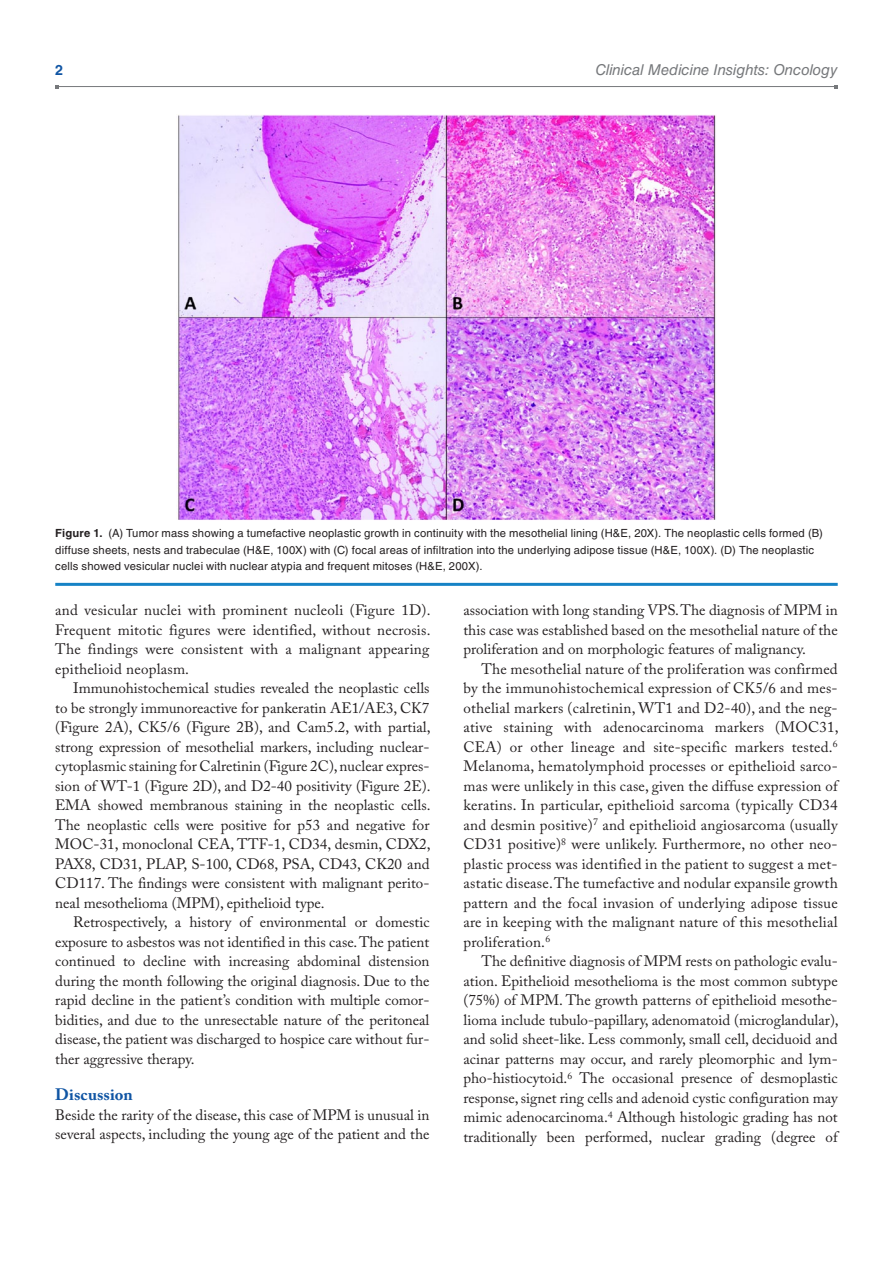
<style>
.page{position:relative;width:893px;height:1263px;background:#fff}
.page>*{position:absolute;margin:0;border:0;box-sizing:border-box;transform-origin:0 0}
.t1{font:700 16.5px "Adobe Caslon Pro";letter-spacing:.005em;color:#1055a4}
.t2{font:15px/19.5px "Adobe Caslon Pro";color:#231f20;text-align:justify}
.t3{font:italic 15px "Helvetica LT Std";letter-spacing:-.005em;color:#76787b}
.t4{font:700 14.25px "Helvetica LT Std";color:#1055a4}
.t5{font:11.25px/16.5px "Helvetica LT Std";letter-spacing:.015em;color:#231f20}
.s1{font-weight:700}
</style>
<div class="page">
<hr style="left:57px;top:86px;width:779px;height:1px;background:#76787b">
<hr style="left:55px;top:583px;width:783px;height:3px;background:#1582c5">
<img style="left:176px;top:115px;width:540px;height:405px">
<p class="t4" style="left:55px;top:61px;width:9px">2</p>
<p class="t3" style="left:595px;top:61px;width:244px">Clinical Medicine Insights: Oncology</p>
<p class="t5" style="left:55px;top:525px;width:769px"><span class="s1">Figure 1.</span> (A) Tumor mass showing a tumefactive neoplastic growth in continuity with the mesothelial lining (H&amp;E, 20X). The neoplastic cells formed (B) diffuse sheets, nests and trabeculae (H&amp;E, 100X) with (C) focal areas of infiltration into the underlying adipose tissue (H&amp;E, 100X). (D) The neoplastic cells showed vesicular nuclei with nuclear atypia and frequent mitoses (H&amp;E, 200X).</p>
<p class="t2" style="left:55px;top:600px;width:377px">and vesicular nuclei with prominent nucleoli (Figure 1D).<br>Frequent mitotic figures were identified, without necrosis.<br>The findings were consistent with a malignant appearing epithelioid neoplasm.</p>
<p class="t2" style="left:55px;top:678px;width:377px;text-indent:18px">Immunohistochemical studies revealed the neoplastic cells to be strongly immunoreactive for pankeratin AE1/AE3, CK7 (Figure 2A), CK5/6 (Figure 2B), and Cam5.2, with partial, strong expression of mesothelial markers, including nuclear&shy;cytoplasmic staining for Calretinin (Figure 2C), nuclear expres&shy;sion of WT-1 (Figure 2D), and D2-40 positivity (Figure 2E).<br>EMA showed membranous staining in the neoplastic cells.<br>The neoplastic cells were positive for p53 and negative for MOC-31, monoclonal CEA, TTF-1, CD34, desmin, CDX2, PAX8, CD31, PLAP, S-100, CD68, PSA, CD43, CK20 and CD117. The findings were consistent with malignant perito&shy;neal mesothelioma (MPM), epithelioid type.</p>
<p class="t2" style="left:55px;top:912px;width:376px;text-indent:18px">Retrospectively, a history of environmental or domestic exposure to asbestos was not identified in this case. The patient continued to decline with increasing abdominal distension during the month following the original diagnosis. Due to the rapid decline in the patient’s condition with multiple comor&shy;bidities, and due to the unresectable nature of the peritoneal disease, the patient was discharged to hospice care without fur&shy;ther aggressive therapy.</p>
<p class="t1" style="left:55px;top:1085px;width:79px">Discussion</p>
<p class="t2" style="left:55px;top:1105px;width:376px">Beside the rarity of the disease, this case of MPM is unusual in several aspects, including the young age of the patient and the</p>
<p class="t2" style="left:463px;top:600px;width:376px">association with long standing VPS. The diagnosis of MPM in this case was established based on the mesothelial nature of the proliferation and on morphologic features of malignancy.</p>
<p class="t2" style="left:463px;top:659px;width:377px;text-indent:18px">The mesothelial nature of the proliferation was confirmed by the immunohistochemical expression of CK5/6 and mes&shy;othelial markers (calretinin, WT1 and D2-40), and the neg&shy;ative staining with adenocarcinoma markers (MOC31, CEA) or other lineage and site-specific markers tested.<sup>6<br></sup>Melanoma, hematolymphoid processes or epithelioid sarco&shy;mas were unlikely in this case, given the diffuse expression of keratins. In particular, epithelioid sarcoma (typically CD34 and desmin positive)<sup>7</sup> and epithelioid angiosarcoma (usually CD31 positive)<sup>8</sup> were unlikely. Furthermore, no other neo&shy;plastic process was identified in the patient to suggest a met&shy;astatic disease. The tumefactive and nodular expansile growth pattern and the focal invasion of underlying adipose tissue are in keeping with the malignant nature of this mesothelial proliferation.<sup>6</sup></p>
<p class="t2" style="left:463px;top:951px;width:377px;text-indent:18px">The definitive diagnosis of MPM rests on pathologic evalu&shy;ation. Epithelioid mesothelioma is the most common subtype (75%) of MPM. The growth patterns of epithelioid mesothe&shy;lioma include tubulo-papillary, adenomatoid (microglandular), and solid sheet-like. Less commonly, small cell, deciduoid and acinar patterns may occur, and rarely pleomorphic and lym&shy;pho-histiocytoid.<sup>6</sup> The occasional presence of desmoplastic response, signet ring cells and adenoid cystic configuration may mimic adenocarcinoma.<sup>4</sup> Although histologic grading has not traditionally been performed, nuclear grading (degree of</p>
</div>
